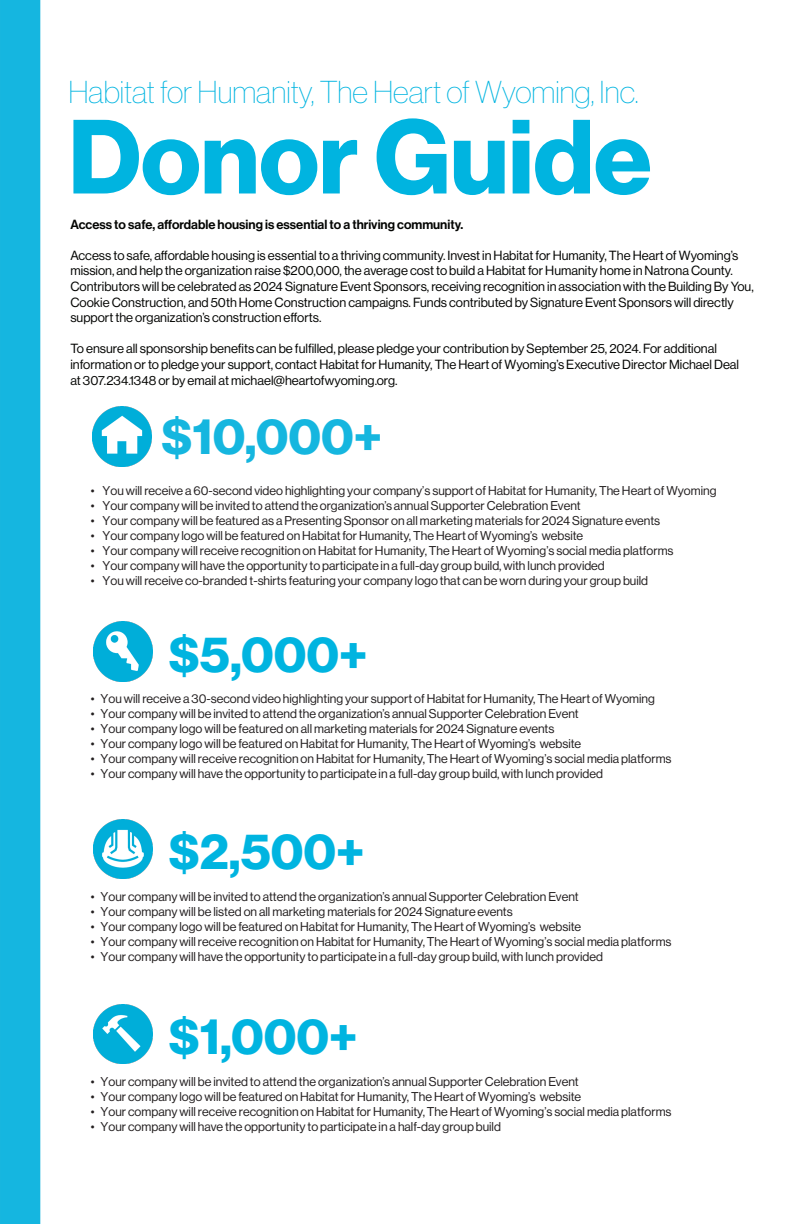
<style>
.page{position:relative;width:792px;height:1224px;background:#fff}
.page>*{position:absolute;margin:0;border:0;box-sizing:border-box;transform-origin:0 0}
.t1{font:103px "N Haas Grotesk DS Pro 75 Bd";color:#00b4e0}
.t2{font:50px "N Haas Grotesk DS Pro 75 Bd";color:#00b4e0}
.t3{font:50px "N Haas Grotesk DS Pro 75 Bd";color:#15b6df}
.t4{font:31px "N Haas Grotesk DS Pro 25 Th";color:#00b4e0}
.t5{font:13px/15.6px "N Haas Grotesk DS Pro 55 Rg";color:#040503}
.t6{font:13px "N Haas Grotesk DS Pro 65 Md";color:#040503}
.t7{font:12.5px "N Haas Grotesk DS Pro 55 Rg";color:#231f20}
</style>
<div class="page">
<div style="left:0;top:0;width:40px;height:1224px;background:#15b6e0"></div>
<img style="left:93px;top:407px;width:59px;height:59px">
<img style="left:94px;top:622px;width:59px;height:59px">
<img style="left:94px;top:819px;width:59px;height:60px">
<img style="left:94px;top:1004px;width:59px;height:60px">
<p class="t4" style="left:68px;top:75px;width:572px">Habitat for Humanity, The Heart of Wyoming, Inc.</p>
<p class="t1" style="left:68px;top:97px;width:585px">Donor Guide</p>
<p class="t6" style="left:70px;top:216px;width:394px">Access to safe, affordable housing is essential to a thriving community.</p>
<p class="t5" style="left:70px;top:247px;width:685px">Access to safe, affordable housing is essential to a thriving community. Invest in Habitat for Humanity, The Heart of Wyoming’s mission, and help the organization raise $200,000, the average cost to build a Habitat for Humanity home in Natrona County.<br>Contributors will be celebrated as 2024 Signature Event Sponsors, receiving recognition in association with the Building By You, Cookie Construction, and 50th Home Construction campaigns. Funds contributed by Signature Event Sponsors will directly support the organization’s construction efforts.</p>
<p class="t5" style="left:70px;top:341px;width:648px">To ensure all sponsorship benefits can be fulfilled, please pledge your contribution by September 25, 2024. For additional</p>
<p class="t5" style="left:70px;top:357px;width:670px">information or to pledge your support, contact Habitat for Humanity, The Heart of Wyoming’s Executive Director Michael Deal</p>
<p class="t5" style="left:70px;top:372px;width:329px">at 307.234.1348 or by email at michael@heartofwyoming.org.</p>
<p class="t3" style="left:161px;top:407px;width:222px">$10,000+</p>
<p class="t7" style="left:91px;top:483px;width:627px">• You will receive a 60-second video highlighting your company’s support of Habitat for Humanity, The Heart of Wyoming</p>
<p class="t7" style="left:91px;top:498px;width:491px">• Your company will be invited to attend the organization’s annual Supporter Celebration Event</p>
<p class="t7" style="left:91px;top:513px;width:571px">• Your company will be featured as a Presenting Sponsor on all marketing materials for 2024 Signature events</p>
<p class="t7" style="left:91px;top:528px;width:494px">• Your company logo will be featured on Habitat for Humanity, The Heart of Wyoming’s website</p>
<p class="t7" style="left:91px;top:543px;width:584px">• Your company will receive recognition on Habitat for Humanity, The Heart of Wyoming’s social media platforms</p>
<p class="t7" style="left:91px;top:558px;width:516px">• Your company will have the opportunity to participate in a full-day group build, with lunch provided</p>
<p class="t7" style="left:91px;top:573px;width:559px">• You will receive co-branded t-shirts featuring your company logo that can be worn during your group build</p>
<p class="t2" style="left:169px;top:625px;width:200px">$5,000+</p>
<p class="t7" style="left:91px;top:692px;width:566px">• You will receive a 30-second video highlighting your support of Habitat for Humanity, The Heart of Wyoming</p>
<p class="t7" style="left:91px;top:707px;width:489px">• Your company will be invited to attend the organization’s annual Supporter Celebration Event</p>
<p class="t7" style="left:91px;top:722px;width:465px">• Your company logo will be featured on all marketing materials for 2024 Signature events</p>
<p class="t7" style="left:91px;top:737px;width:492px">• Your company logo will be featured on Habitat for Humanity, The Heart of Wyoming’s website</p>
<p class="t7" style="left:91px;top:752px;width:582px">• Your company will receive recognition on Habitat for Humanity, The Heart of Wyoming’s social media platforms</p>
<p class="t7" style="left:91px;top:767px;width:514px">• Your company will have the opportunity to participate in a full-day group build, with lunch provided</p>
<p class="t2" style="left:169px;top:822px;width:197px">$2,500+</p>
<p class="t7" style="left:91px;top:889px;width:489px">• Your company will be invited to attend the organization’s annual Supporter Celebration Event</p>
<p class="t7" style="left:91px;top:904px;width:423px">• Your company will be listed on all marketing materials for 2024 Signature events</p>
<p class="t7" style="left:91px;top:919px;width:492px">• Your company logo will be featured on Habitat for Humanity, The Heart of Wyoming’s website</p>
<p class="t7" style="left:91px;top:934px;width:582px">• Your company will receive recognition on Habitat for Humanity, The Heart of Wyoming’s social media platforms</p>
<p class="t7" style="left:91px;top:949px;width:514px">• Your company will have the opportunity to participate in a full-day group build, with lunch provided</p>
<p class="t2" style="left:169px;top:1007px;width:190px">$1,000+</p>
<p class="t7" style="left:91px;top:1074px;width:489px">• Your company will be invited to attend the organization’s annual Supporter Celebration Event</p>
<p class="t7" style="left:91px;top:1089px;width:492px">• Your company logo will be featured on Habitat for Humanity, The Heart of Wyoming’s website</p>
<p class="t7" style="left:91px;top:1104px;width:582px">• Your company will receive recognition on Habitat for Humanity, The Heart of Wyoming’s social media platforms</p>
<p class="t7" style="left:91px;top:1119px;width:412px">• Your company will have the opportunity to participate in a half-day group build</p>
</div>
